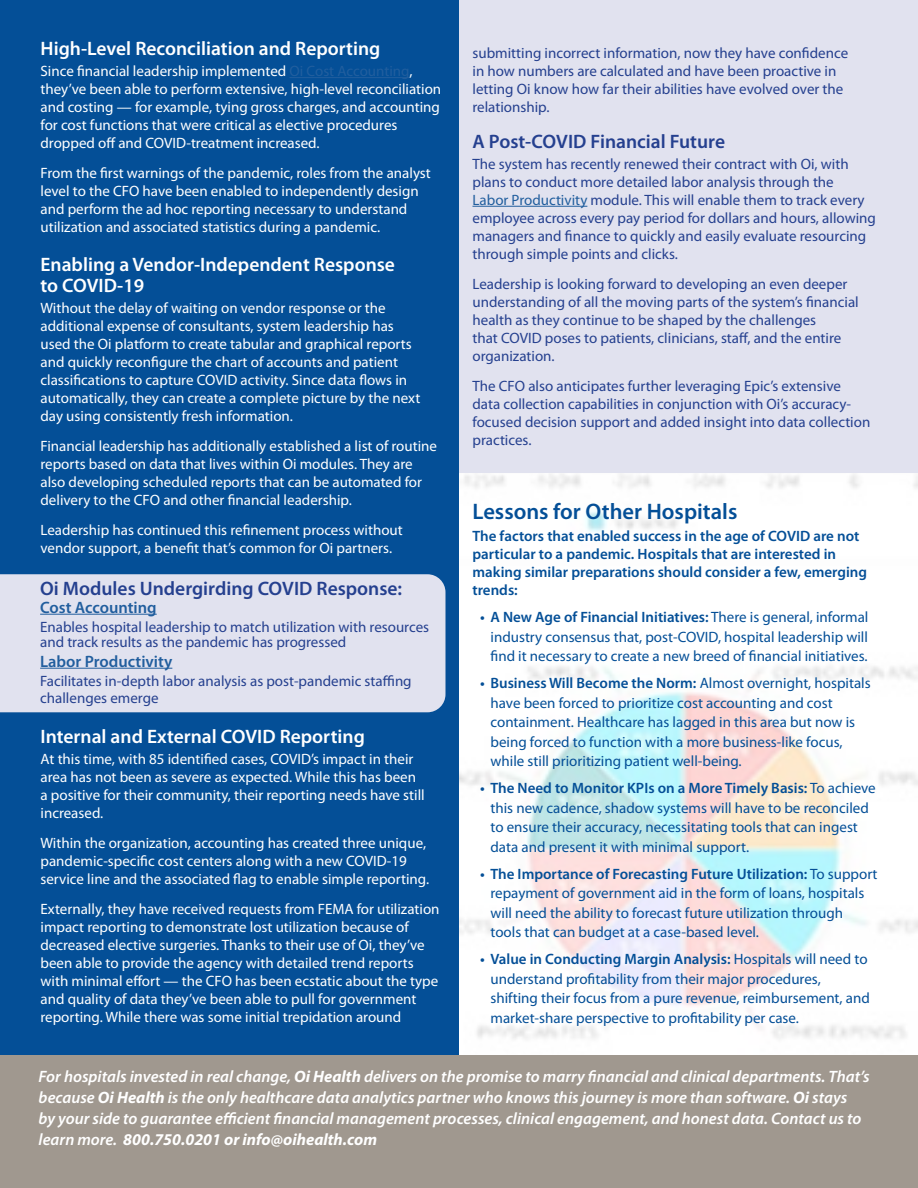
<style>
.page{position:relative;width:918px;height:1188px;background:#fff}
.page>*{position:absolute;margin:0;border:0;box-sizing:border-box;transform-origin:0 0}
.t1{font:600 22.5px "Myriad Pro";color:#044f97}
.t2{font:600 19.5px/21px "Myriad Pro";color:#fff}
.t3{font:600 19.5px "Myriad Pro";color:#25408f}
.t4{font:italic 600 16.5px/21px "Myriad Pro";color:#fff}
.t5{font:600 16.5px "Myriad Pro";color:#215e9e}
.t6{font:15px/18px "Myriad Pro";color:#fff}
.t7{font:15px/18px "Myriad Pro";color:#25408f}
.t8{font:15px/19.5px "Myriad Pro";color:#044f97}
.t9{font:600 15px/18px "Myriad Pro";color:#044f97}
.s1{color:#215e9e}
.s2{font-weight:600}
.s3{font-weight:700}
</style>
<div class="page">
<img style="left:459px;top:472px;width:459px;height:567px">
<div style="left:459px;top:0;width:459px;height:472px;background:#e1e2ef"></div>
<div style="left:0;top:0;width:459px;height:1070px;background:#044f97"></div>
<div style="left:0;top:1055px;width:918px;height:133px;background:#a0988f"></div>
<hr style="left:290px;top:77px;width:119px;height:1px;background:#215e9e">
<div style="left:0;top:574px;width:445px;height:138px;background:#e1e2ef"></div>
<hr style="left:40px;top:614px;width:117px;height:1px;background:#215e9e">
<hr style="left:40px;top:668px;width:132px;height:1px;background:#215e9e">
<hr style="left:472px;top:206px;width:115px;height:1px;background:#215e9e">
<h2 class="t2" style="left:40px;top:38px;width:341px">High-Level Reconciliation and Reporting</h2>
<p class="t6" style="left:40px;top:62px;width:402px">Since financial leadership implemented <span class="s1">Oi Cost Accounting</span>, they’ve been able to perform extensive, high-level reconciliation and costing — for example, tying gross charges, and accounting for cost functions that were critical as elective procedures dropped off and COVID-treatment increased.</p>
<p class="t6" style="left:40px;top:164px;width:392px">From the first warnings of the pandemic, roles from the analyst level to the CFO have been enabled to independently design and perform the ad hoc reporting necessary to understand utilization and associated statistics during a pandemic.</p>
<h2 class="t2" style="left:40px;top:254px;width:356px">Enabling a Vendor-Independent Response to COVID-19</h2>
<p class="t6" style="left:40px;top:299px;width:381px">Without the delay of waiting on vendor response or the additional expense of consultants, system leadership has used the Oi platform to create tabular and graphical reports and quickly reconfigure the chart of accounts and patient classifications to capture COVID activity. Since data flows in automatically, they can create a complete picture by the next day using consistently fresh information.</p>
<p class="t6" style="left:40px;top:437px;width:398px">Financial leadership has additionally established a list of routine reports based on data that lives within Oi modules. They are also developing scheduled reports that can be automated for delivery to the CFO and other financial leadership.</p>
<p class="t6" style="left:40px;top:521px;width:364px">Leadership has continued this refinement process without vendor support, a benefit that’s common for Oi partners.</p>
<h2 class="t3" style="left:40px;top:576px;width:364px">Oi Modules Undergirding COVID Response:</h2>
<p class="t5" style="left:40px;top:597px;width:118px">Cost Accounting</p>
<p class="t7" style="left:40px;top:619px;width:390px;line-height:15px">Enables hospital leadership to match utilization with resources and track results as the pandemic has progressed</p>
<p class="t5" style="left:40px;top:651px;width:134px">Labor Productivity</p>
<p class="t7" style="left:40px;top:673px;width:373px;line-height:16.5px">Facilitates in-depth labor analysis as post-pandemic staffing challenges emerge</p>
<h2 class="t2" style="left:40px;top:726px;width:326px">Internal and External COVID Reporting</h2>
<p class="t6" style="left:40px;top:750px;width:386px">At this time, with 85 identified cases, COVID’s impact in their area has not been as severe as expected. While this has been a positive for their community, their reporting needs have still increased.</p>
<p class="t6" style="left:40px;top:834px;width:390px">Within the organization, accounting has created three unique, pandemic-specific cost centers along with a new COVID-19 service line and the associated flag to enable simple reporting.</p>
<p class="t6" style="left:40px;top:900px;width:401px">Externally, they have received requests from FEMA for utilization impact reporting to demonstrate lost utilization because of decreased elective surgeries. Thanks to their use of Oi, they’ve been able to provide the agency with detailed trend reports with minimal effort — the CFO has been ecstatic about the type and quality of data they’ve been able to pull for government reporting. While there was some initial trepidation around</p>
<p class="t7" style="left:472px;top:43px;width:377px">submitting incorrect information, now they have confidence in how numbers are calculated and have been proactive in letting Oi know how far their abilities have evolved over the relationship.</p>
<h2 class="t3" style="left:472px;top:129px;width:254px">A Post-COVID Financial Future</h2>
<p class="t7" style="left:472px;top:154px;width:405px">The system has recently renewed their contract with Oi, with plans to conduct more detailed labor analysis through the<br><span class="s1">Labor Productivity</span> module. This will enable them to track every employee across every pay period for dollars and hours, allowing managers and finance to quickly and easily evaluate resourcing through simple points and clicks.</p>
<p class="t7" style="left:472px;top:274px;width:388px">Leadership is looking forward to developing an even deeper understanding of all the moving parts of the system’s financial health as they continue to be shaped by the challenges<br>that COVID poses to patients, clinicians, staff, and the entire organization.</p>
<p class="t7" style="left:472px;top:376px;width:399px">The CFO also anticipates further leveraging Epic’s extensive data collection capabilities in conjunction with Oi’s accuracy&shy;focused decision support and added insight into data collection practices.</p>
<h1 class="t1" style="left:472px;top:497px;width:266px">Lessons for Other Hospitals</h1>
<p class="t9" style="left:472px;top:527px;width:396px">The factors that enabled success in the age of COVID are not particular to a pandemic. Hospitals that are interested in making similar preparations should consider a few, emerging trends:</p>
<p class="t8" style="left:490px;top:607px;width:380px;text-align:justify;text-indent:-10px"><span class="s2">• A New Age of Financial Initiatives:</span> There is general, informal industry consensus that, post-COVID, hospital leadership will find it necessary to create a new breed of financial initiatives.</p>
<p class="t8" style="left:490px;top:673px;width:382px;text-indent:-10px"><span class="s2">• Business Will Become the Norm:</span> Almost overnight, hospitals have been forced to prioritize cost accounting and cost containment. Healthcare has lagged in this area but now is being forced to function with a more business-like focus, while still prioritizing patient well-being.</p>
<p class="t8" style="left:490px;top:778px;width:387px;text-indent:-10px"><span class="s2">• The Need to Monitor KPIs on a More Timely Basis:</span> To achieve this new cadence, shadow systems will have to be reconciled to ensure their accuracy, necessitating tools that can ingest data and present it with minimal support.</p>
<p class="t8" style="left:490px;top:864px;width:389px;text-indent:-10px"><span class="s2">• The Importance of Forecasting Future Utilization:</span> To support repayment of government aid in the form of loans, hospitals will need the ability to forecast future utilization through tools that can budget at a case-based level.</p>
<p class="t8" style="left:490px;top:949px;width:381px;text-indent:-10px"><span class="s2">• Value in Conducting Margin Analysis:</span> Hospitals will need to understand profitability from their major procedures, shifting their focus from a pure revenue, reimbursement, and market-share perspective to profitability per case.</p>
<p class="t4" style="left:39px;top:1066px;width:833px">For hospitals invested in real change, <span class="s3">Oi Health</span> delivers on the promise to marry financial and clinical departments. That’s because <span class="s3">Oi Health</span> is the only healthcare data analytics partner who knows this journey is more than software. <span class="s3">Oi</span> stays<br>by your side to guarantee efficient financial management processes, clinical engagement, and honest data. Contact us to learn more. <span class="s3">800.750.0201 or info@oihealth.com</span></p>
</div>
